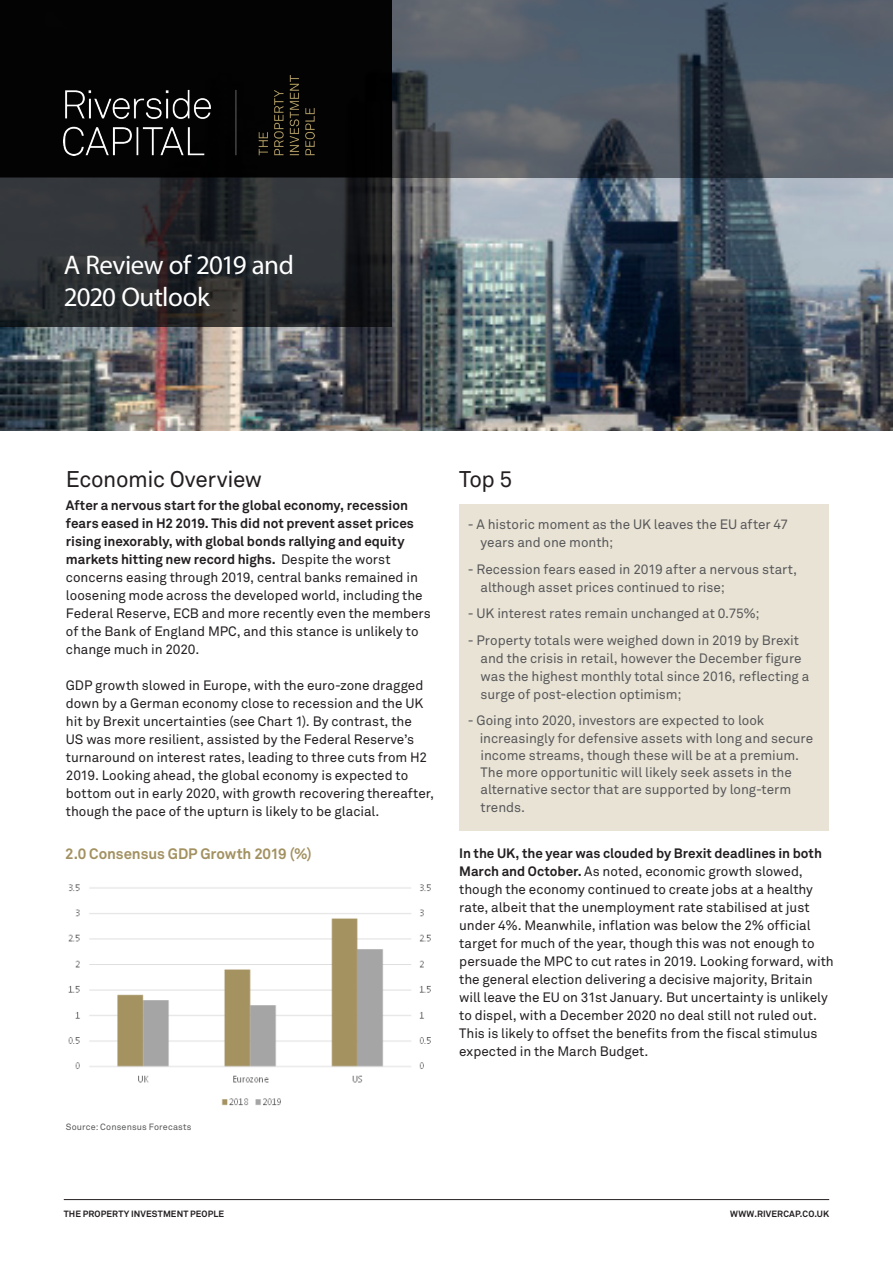
<style>
.page{position:relative;width:893px;height:1263px;background:#fff}
.page>*{position:absolute;margin:0;border:0;box-sizing:border-box;transform-origin:0 0}
.t1{font:27px/31.5px "Myriad Pro";letter-spacing:-.02em;color:#fff}
.Main_heading{font:22.5px "Akkurat Std";letter-spacing:-.02em;color:#231f20}
.Main_heading-2{font:700 15px "Akkurat Std";letter-spacing:-.005em;color:#a29161}
.Body_copy{font:13.5px/18px "Akkurat Std";letter-spacing:-.005em;color:#231f20}
.Body_copy-2{font:13.5px/18px "Akkurat Std";color:#57585a}
.t2{font:700 9px "Akkurat Std";letter-spacing:.015em;color:#231f20}
.Main_heading-3{font:9px "Akkurat Std";letter-spacing:.015em;color:#57585a}
.s1{font-weight:700}
</style>
<div class="page">
<hr style="left:64px;top:1199px;width:765px;height:1px;background:#231f20">
<img style="left:0;top:177px;width:893px;height:254px">
<svg style="left:0;top:177px;width:391px;height:149px;background:#292b2e"></svg>
<svg style="left:0;top:0;width:893px;height:177px;background:#4e5761"></svg>
<div style="left:0;top:0;width:391px;height:176px;background:#030303"></div>
<img style="left:64px;top:75px;width:251px;height:80px">
<div style="left:459px;top:504px;width:370px;height:326px;background:#e9e3d5"></div>
<img style="left:68px;top:884px;width:363px;height:222px">
<p class="t1" style="left:64px;top:249px;width:232px">A Review of 2019 and<br>2020 Outlook</p>
<p class="Main_heading" style="left:66px;top:466px;width:198px">Economic Overview</p>
<p class="Main_heading" style="left:459px;top:466px;width:55px">Top 5</p>
<p class="Body_copy" style="left:66px;top:496px;width:367px"><span class="s1">After a nervous start for the global economy, recession fears eased in H2 2019. This did not prevent asset prices rising inexorably, with global bonds rallying and equity markets hitting new record highs.</span> Despite the worst concerns easing through 2019, central banks remained in loosening mode across the developed world, including the Federal Reserve, ECB and more recently even the members of the Bank of England MPC, and this stance is unlikely to change much in 2020.</p>
<p class="Body_copy" style="left:66px;top:676px;width:370px">GDP growth slowed in Europe, with the euro-zone dragged down by a German economy close to recession and the UK hit by Brexit uncertainties (see Chart 1). By contrast, the<br>US was more resilient, assisted by the Federal Reserve’s turnaround on interest rates, leading to three cuts from H2<br>2019. Looking ahead, the global economy is expected to bottom out in early 2020, with growth recovering thereafter, though the pace of the upturn is likely to be glacial.</p>
<p class="Body_copy" style="left:459px;top:844px;width:376px"><span class="s1">In the UK, the year was clouded by Brexit deadlines in both March and October.</span> As noted, economic growth slowed, though the economy continued to create jobs at a healthy rate, albeit that the unemployment rate stabilised at just under 4%. Meanwhile, inflation was below the 2% official target for much of the year, though this was not enough to persuade the MPC to cut rates in 2019. Looking forward, with the general election delivering a decisive majority, Britain will leave the EU on 31st January. But uncertainty is unlikely to dispel, with a December 2020 no deal still not ruled out.<br>This is likely to offset the benefits from the fiscal stimulus expected in the March Budget.</p>
<p class="Body_copy-2" style="left:481px;top:516px;width:309px;text-indent:-13px">- A historic moment as the UK leaves the EU after 47 years and one month;</p>
<p class="Body_copy-2" style="left:481px;top:560px;width:318px;text-indent:-13px">- Recession fears eased in 2019 after a nervous start, although asset prices continued to rise;</p>
<p class="Body_copy-2" style="left:468px;top:605px;width:293px">- UK interest rates remain unchanged at 0.75%;</p>
<p class="Body_copy-2" style="left:481px;top:631px;width:330px;text-indent:-13px">- Property totals were weighed down in 2019 by Brexit and the crisis in retail, however the December figure was the highest monthly total since 2016, reflecting a surge of post-election optimism;</p>
<p class="Body_copy-2" style="left:480px;top:712px;width:335px;line-height:17.2px;text-indent:-12px">- Going into 2020, investors are expected to look increasingly for defensive assets with long and secure income streams, though these will be at a premium.<br>The more opportunitic will likely seek assets in the alternative sector that are supported by long-term trends.</p>
<p class="Main_heading-2" style="left:65px;top:844px;width:248px">2.0 Consensus GDP Growth 2019 (%)</p>
<p class="Main_heading-3" style="left:66px;top:1121px;width:127px">Source: Consensus Forecasts</p>
<p class="t2" style="left:64px;top:1209px;width:162px">THE PROPERTY INVESTMENT PEOPLE</p>
<p class="t2" style="left:730px;top:1209px;width:100px">WWW.RIVERCAP.CO.UK</p>
</div>
